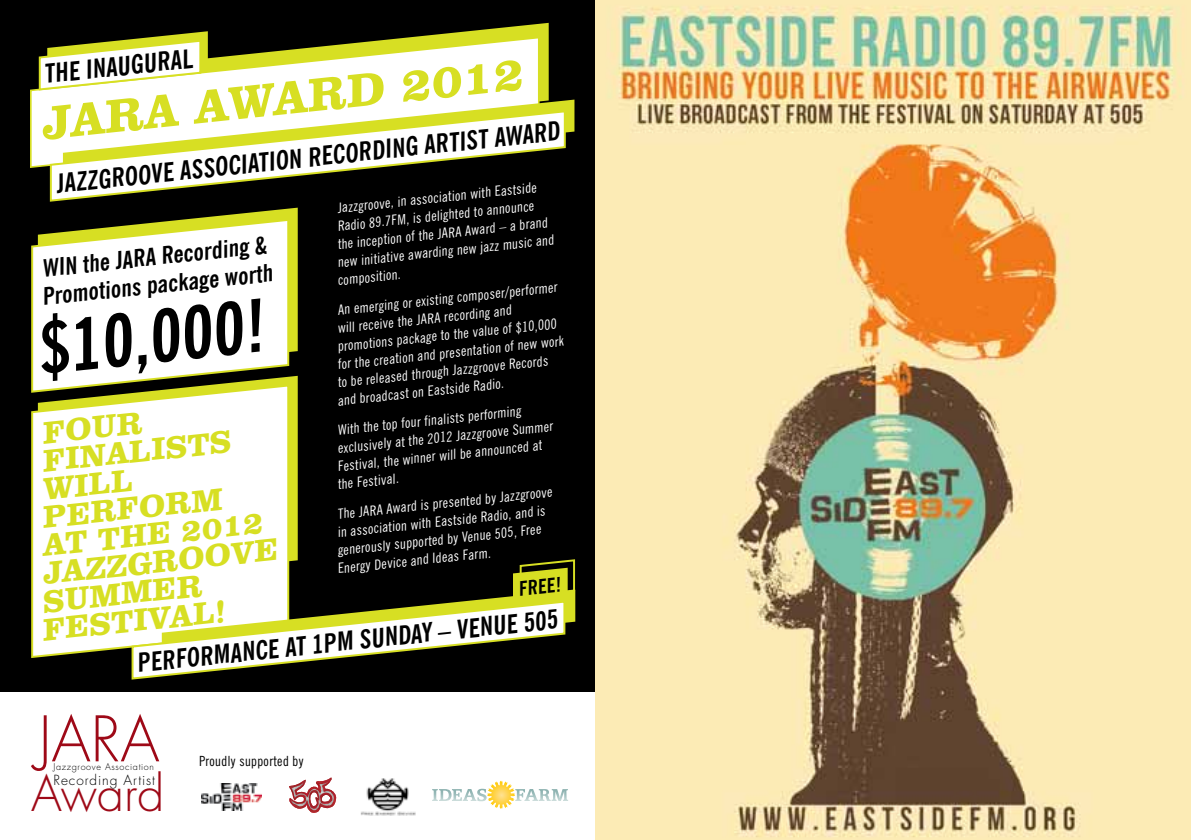
<style>
.page{position:relative;width:1191px;height:840px;background:#fff}
.page>*{position:absolute;margin:0;border:0;box-sizing:border-box;transform-origin:0 0}
.t1{font:700 condensed 72px "News Gothic BT";color:#000}
.t2{font:300 61px "Futura";color:#9e0917}
.t3{font:700 48px "Clarendon BT";color:#d7df23}
.t4{font:300 48px "Futura";color:#9e0917}
.t5{font:700 32px "Clarendon BT";color:#d7df23}
.t6{font:700 condensed 26px "News Gothic BT";color:#000}
.t7{font:700 condensed 24px/28px "News Gothic BT";color:#000}
.t8{font:700 condensed 20px "News Gothic BT";color:#000}
.t9{font:condensed 14px/18px "News Gothic BT";color:#fff}
.t10{font:condensed 14px "News Gothic BT";letter-spacing:.03em;color:#000}
.t11{font:300 13.6px "Futura";letter-spacing:.07em;color:#000}
.t12{font:300 9px "Futura";letter-spacing:.07em;color:#000}
</style>
<div class="page">
<div style="left:0;top:0;width:595px;height:839px;background:#000"></div>
<div style="left:0;top:692px;width:595px;height:147px;background:#fff"></div>
<img style="left:595px;top:0;width:596px;height:839px">
<svg style="left:423px;top:23px;width:126px;height:76px;fill:#d7df23"></svg>
<svg style="left:30px;top:36px;width:510px;height:132px;background:#d9dbb8"></svg>
<svg style="left:208px;top:207px;width:90px;height:145px"></svg>
<svg style="left:290px;top:375px;width:8px;height:183px"></svg>
<svg style="left:31px;top:217px;width:259px;height:166px;background:#e9ead9"></svg>
<svg style="left:38px;top:31px;width:170px;height:61px"></svg>
<svg style="left:31px;top:383px;width:259px;height:275px;background:#f2f2e6"></svg>
<img style="left:202px;top:783px;width:60px;height:27px">
<svg style="left:289px;top:777px;width:47px;height:35px"></svg>
<img style="left:360px;top:778px;width:55px;height:37px">
<svg style="left:63px;top:99px;width:511px;height:34px;background:#f6f7e2"></svg>
<svg style="left:49px;top:109px;width:518px;height:93px"></svg>
<svg style="left:432px;top:788px;width:54px;height:12px"></svg>
<svg style="left:515px;top:789px;width:53px;height:11px"></svg>
<svg style="left:131px;top:558px;width:445px;height:122px"></svg>
<h3 class="t6" style="left:42px;top:58px;width:151px;rotate:-6deg">THE INAUGURAL</h3>
<h3 class="t3" style="left:37px;top:94px;width:486px;rotate:-6deg">j ara award 2012</h3>
<h3 class="t6" style="left:54px;top:168px;width:508px;rotate:-6deg">JAZZGROOVE ASSOCIATION RECORDING ARTIST AWARD</h3>
<p class="t9" style="left:336px;top:199px;width:201px;rotate:-6deg">Jazzgroove, in association with Eastside</p>
<p class="t9" style="left:336px;top:217px;width:199px;rotate:-6deg">Radio 89.7FM, is delighted to announce</p>
<p class="t9" style="left:336px;top:235px;width:212px;rotate:-6deg">the inception of the JARA Award – a brand</p>
<p class="t9" style="left:336px;top:253px;width:219px;rotate:-6deg">new initiative awarding new jazz music and</p>
<p class="t9" style="left:336px;top:271px;width:65px;rotate:-6deg">composition.</p>
<p class="t9" style="left:336px;top:301px;width:222px;rotate:-6deg">An emerging or existing composer/performer</p>
<h3 class="t7" style="left:38px;top:254px;width:233px;rotate:-6deg">W IN the JARA Recording &amp;<br>Promotions package worth</h3>
<h1 class="t1" style="left:33px;top:305px;width:227px;rotate:-6deg">$10,000!</h1>
<h3 class="t5" style="left:40px;top:412px;width:101px;rotate:-6deg">FO UR</h3>
<p class="t9" style="left:336px;top:319px;width:176px;rotate:-6deg">will receive the JARA recording and</p>
<p class="t9" style="left:336px;top:337px;width:221px;rotate:-6deg">promotions package to the value of $10,000</p>
<p class="t9" style="left:336px;top:355px;width:229px;rotate:-6deg">for the creation and presentation of new work</p>
<p class="t9" style="left:336px;top:373px;width:213px;rotate:-6deg">to be released through Jazzgroove Records</p>
<p class="t9" style="left:336px;top:391px;width:169px;rotate:-6deg">and broadcast on Eastside Radio.</p>
<p class="t9" style="left:331px;top:421px;width:222px;text-indent:6px;rotate:-6deg">With the top four finalists performing exclusively at the 2012 Jazzgroove Summer Festival, the winner will be announced at the Festival.</p>
<p class="t9" style="left:331px;top:505px;width:223px;text-indent:6px;rotate:-6deg">The JARA Award is presented by Jazzgroove in association with Eastside Radio, and is generously supported by Venue 505, Free Energy Device and Ideas Farm.</p>
<h3 class="t5" style="left:40px;top:441px;width:50px;rotate:-6deg">FINALISTS</h3>
<h3 class="t5" style="left:40px;top:469px;width:24px;rotate:-6deg">WILL</h3>
<h3 class="t5" style="left:40px;top:497px;width:124px;rotate:-6deg">PER FORM</h3>
<h3 class="t5" style="left:40px;top:525px;width:223px;rotate:-6deg">AT THE 2012</h3>
<h3 class="t5" style="left:40px;top:553px;width:137px;rotate:-6deg">JAZZGROOVE</h3>
<h3 class="t5" style="left:40px;top:581px;width:74px;rotate:-6deg">SUMMER</h3>
<h3 class="t8" style="left:517px;top:576px;width:44px;rotate:-6deg">FREE!</h3>
<h3 class="t5" style="left:40px;top:609px;width:48px;rotate:-6deg">FESTIVAL</h3>
<h3 class="t6" style="left:135px;top:646px;width:424px;rotate:-6deg">PERFORMANCE AT 1PM SUNDAY – VENUE 505</h3>
<h2 class="t2" style="left:38px;top:699px;width:123px">JARA</h2>
<h3 class="t4" style="left:31px;top:762px;width:135px">Award</h3>
<p class="t12" style="left:53px;top:760px;width:102px">Jazzgroove Association</p>
<p class="t11" style="left:53px;top:770px;width:103px">Recording Artist</p>
<p class="t10" style="left:199px;top:752px;width:106px">Proudly supported by</p>
</div>
